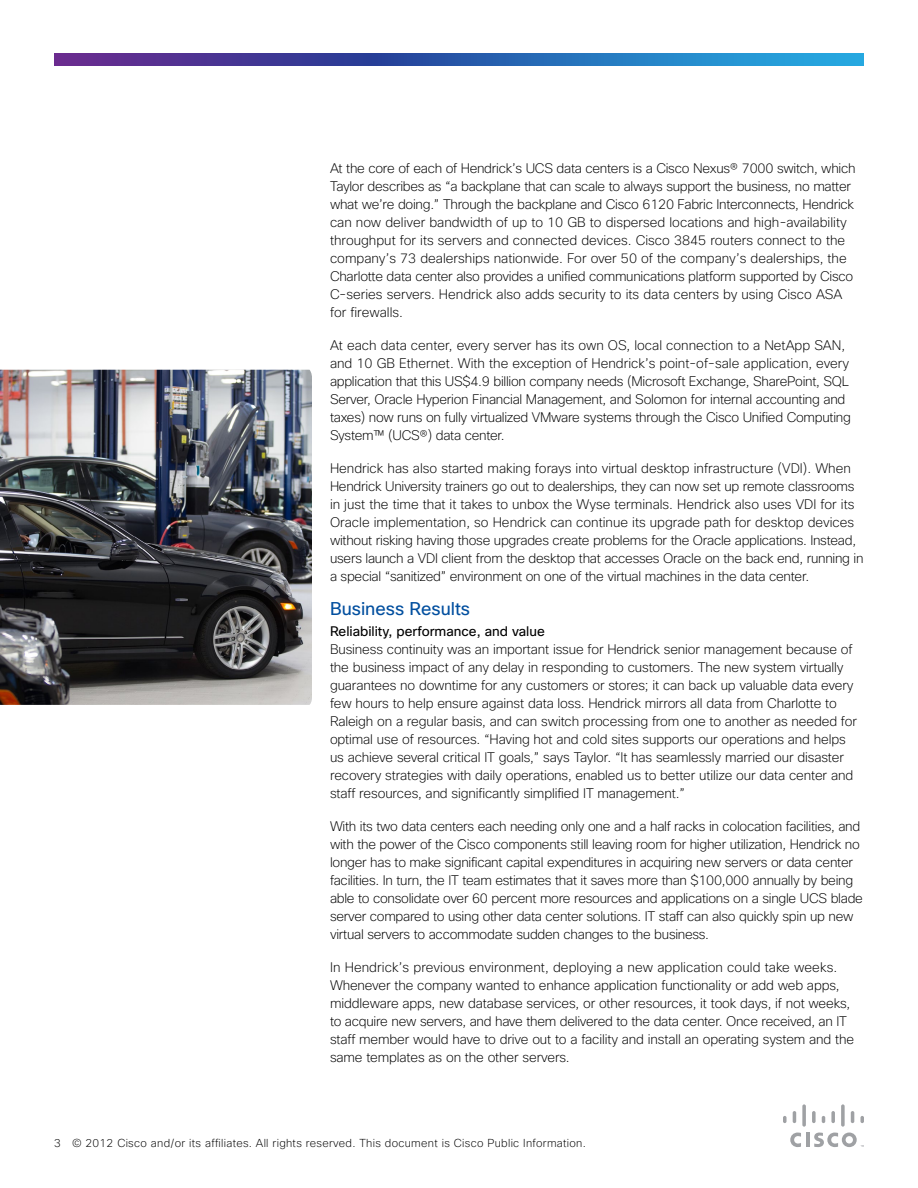
<style>
.page{position:relative;width:918px;height:1188px;background:#fff}
.page>*{position:absolute;margin:0;border:0;box-sizing:border-box;transform-origin:0 0}
.Subhead_1{font:18px "Cisco Sans";color:#024f9f}
.Body_1{font:200 13.5px/18px "Cisco Sans";letter-spacing:-.015em;color:#000}
.Subhead_2{font:13.5px "Cisco Sans";color:#000}
.Folio{font:200 11.25px "Cisco Sans";letter-spacing:.025em;color:#000}
</style>
<div class="page">
<svg style="left:54px;top:53px;width:810px;height:12px"></svg>
<hr style="left:806px;top:1133px;width:3px;height:14px;background:#9fa1a4">
<svg style="left:790px;top:1133px;width:11px;height:14px"></svg>
<svg style="left:783px;top:1116px;width:4px;height:7px"></svg>
<svg style="left:793px;top:1111px;width:3px;height:12px"></svg>
<svg style="left:802px;top:1104px;width:4px;height:23px"></svg>
<svg style="left:812px;top:1111px;width:4px;height:12px"></svg>
<svg style="left:822px;top:1116px;width:3px;height:7px"></svg>
<svg style="left:831px;top:1111px;width:4px;height:12px"></svg>
<svg style="left:841px;top:1104px;width:4px;height:23px"></svg>
<svg style="left:851px;top:1111px;width:3px;height:12px"></svg>
<svg style="left:860px;top:1116px;width:4px;height:7px"></svg>
<svg style="left:814px;top:1133px;width:50px;height:14px"></svg>
<img style="left:0;top:370px;width:312px;height:335px">
<p class="Body_1" style="left:330px;top:159px;width:527px">At the core of each of Hendrick’s UCS data centers is a Cisco Nexus® 7000 switch, which Taylor describes as “a backplane that can scale to always support the business, no matter what we’re doing.” Through the backplane and Cisco 6120 Fabric Interconnects, Hendrick can now deliver bandwidth of up to 10 GB to dispersed locations and high-availability throughput for its servers and connected devices. Cisco 3845 routers connect to the company’s 73 dealerships nationwide. For over 50 of the company’s dealerships, the Charlotte data center also provides a unified communications platform supported by Cisco C-series servers. Hendrick also adds security to its data centers by using Cisco ASA for firewalls.</p>
<p class="Body_1" style="left:330px;top:336px;width:522px">At each data center, every server has its own OS, local connection to a NetApp SAN, and 10 GB Ethernet. With the exception of Hendrick’s point-of-sale application, every application that this US$4.9 billion company needs (Microsoft Exchange, SharePoint, SQL Server, Oracle Hyperion Financial Management, and Solomon for internal accounting and taxes) now runs on fully virtualized VMware systems through the Cisco Unified Computing System™ (UCS®) data center.</p>
<p class="Body_1" style="left:330px;top:459px;width:535px">Hendrick has also started making forays into virtual desktop infrastructure (VDI). When Hendrick University trainers go out to dealerships, they can now set up remote classrooms in just the time that it takes to unbox the Wyse terminals. Hendrick also uses VDI for its Oracle implementation, so Hendrick can continue its upgrade path for desktop devices without risking having those upgrades create problems for the Oracle applications. Instead, users launch a VDI client from the desktop that accesses Oracle on the back end, running in a special “sanitized” environment on one of the virtual machines in the data center.</p>
<p class="Subhead_1" style="left:330px;top:597px;width:142px">Business Results</p>
<p class="Subhead_2" style="left:330px;top:623px;width:216px">Reliability, performance, and value</p>
<p class="Body_1" style="left:330px;top:641px;width:529px">Business continuity was an important issue for Hendrick senior management because of the business impact of any delay in responding to customers. The new system virtually guarantees no downtime for any customers or stores; it can back up valuable data every few hours to help ensure against data loss. Hendrick mirrors all data from Charlotte to Raleigh on a regular basis, and can switch processing from one to another as needed for optimal use of resources. “Having hot and cold sites supports our operations and helps us achieve several critical IT goals,” says Taylor. “It has seamlessly married our disaster recovery strategies with daily operations, enabled us to better utilize our data center and staff resources, and significantly simplified IT management.”</p>
<p class="Body_1" style="left:330px;top:818px;width:534px">With its two data centers each needing only one and a half racks in colocation facilities, and with the power of the Cisco components still leaving room for higher utilization, Hendrick no longer has to make significant capital expenditures in acquiring new servers or data center facilities. In turn, the IT team estimates that it saves more than $100,000 annually by being able to consolidate over 60 percent more resources and applications on a single UCS blade server compared to using other data center solutions. IT staff can also quickly spin up new virtual servers to accommodate sudden changes to the business.</p>
<p class="Body_1" style="left:330px;top:959px;width:526px">In Hendrick’s previous environment, deploying a new application could take weeks.<br>Whenever the company wanted to enhance application functionality or add web apps, middleware apps, new database services, or other resources, it took days, if not weeks, to acquire new servers, and have them delivered to the data center. Once received, an IT staff member would have to drive out to a facility and install an operating system and the same templates as on the other servers.</p>
<p class="Folio" style="left:54px;top:1136px;width:533px">3 © 2012 Cisco and/or its affiliates. All rights reserved. This document is Cisco Public Information.</p>
</div>
